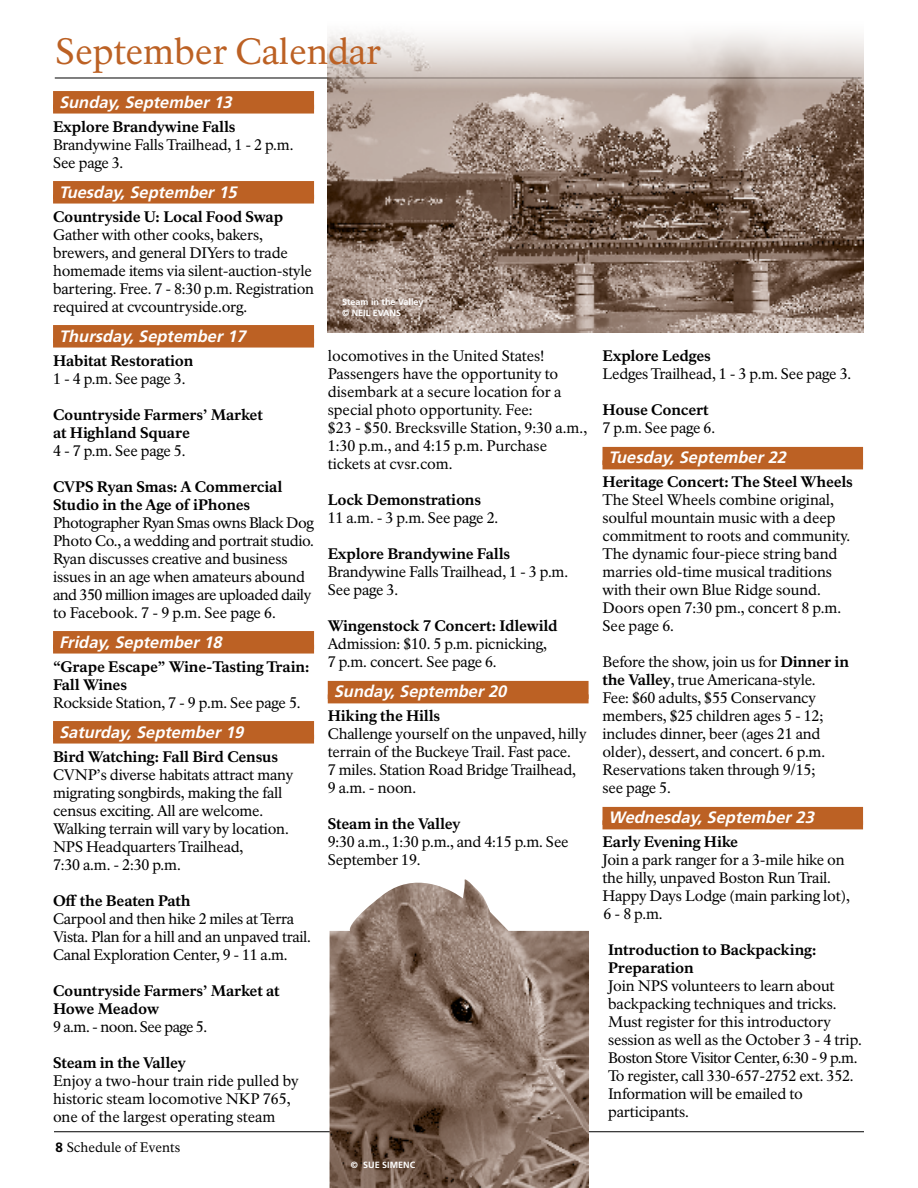
<style>
.page{position:relative;width:918px;height:1188px;background:#fff}
.page>*{position:absolute;margin:0;border:0;box-sizing:border-box;transform-origin:0 0}
.t1{font:36px "NPS Rawlinson OT";color:#bc6124}
.t2{font:italic 700 16.5px "Frutiger LT Std";color:#fff}
.t3{font:15px/18px "NPS Rawlinson OT";letter-spacing:-.01em;color:#000}
.t4{font:800 15px/18px "NPS Rawlinson OT";letter-spacing:-.01em;color:#000}
.t5{font:15px "NPS Rawlinson OT";letter-spacing:-.03em;color:#000}
.t6{font:13.5px "NPS Rawlinson OT";color:#000}
.t7{font:700 9px/10.8px "Frutiger LT Std";color:#fff}
.s1{font-family:"Frutiger LT Std";font-weight:700}
.s2{font-weight:800}
</style>
<div class="page">
<hr style="left:54px;top:1131px;width:810px;height:1px;background:#000">
<hr style="left:55px;top:78px;width:807px;height:1px;background:#000">
<div style="left:53px;top:91px;width:261px;height:18px;background:#bc6124"></div>
<div style="left:53px;top:105px;width:261px;height:9px;background:#bc6124"></div>
<div style="left:53px;top:181px;width:261px;height:18px;background:#bc6124"></div>
<div style="left:53px;top:195px;width:261px;height:9px;background:#bc6124"></div>
<div style="left:53px;top:325px;width:261px;height:18px;background:#bc6124"></div>
<div style="left:53px;top:339px;width:261px;height:9px;background:#bc6124"></div>
<div style="left:53px;top:631px;width:261px;height:18px;background:#bc6124"></div>
<div style="left:53px;top:645px;width:261px;height:9px;background:#bc6124"></div>
<div style="left:53px;top:721px;width:261px;height:18px;background:#bc6124"></div>
<div style="left:53px;top:735px;width:261px;height:9px;background:#bc6124"></div>
<div style="left:328px;top:681px;width:261px;height:18px;background:#bc6124"></div>
<div style="left:328px;top:694px;width:261px;height:9px;background:#bc6124"></div>
<div style="left:602px;top:447px;width:261px;height:18px;background:#bc6124"></div>
<div style="left:602px;top:460px;width:261px;height:9px;background:#bc6124"></div>
<div style="left:602px;top:807px;width:261px;height:18px;background:#bc6124"></div>
<div style="left:602px;top:820px;width:261px;height:9px;background:#bc6124"></div>
<img style="left:328px;top:31px;width:536px;height:301px">
<img style="left:330px;top:879px;width:259px;height:309px">
<h1 class="t1" style="left:56px;top:30px;width:327px">September Calendar</h1>
<p class="t2" style="left:59px;top:92px;width:178px">Sunday,September13</p>
<p class="t4" style="left:53px;top:118px;width:184px">Explore Brandywine Falls</p>
<p class="t3" style="left:53px;top:136px;width:242px">Brandywine Falls Trailhead, 1 - 2 p.m.<br>See page 3.</p>
<p class="t2" style="left:59px;top:182px;width:183px">Tuesday,September15</p>
<p class="t4" style="left:53px;top:208px;width:232px">Countryside U: Local Food Swap</p>
<p class="t3" style="left:53px;top:226px;width:262px">Gather with other cooks, bakers, brewers, and general DIYers to trade homemade items via silent-auction-style bartering. Free. 7 - 8:30 p.m. Registration required at cvcountryside.org.</p>
<p class="t2" style="left:59px;top:326px;width:192px">Thursday,September17</p>
<p class="t4" style="left:53px;top:352px;width:142px">Habitat Restoration</p>
<p class="t3" style="left:53px;top:370px;width:134px">1 - 4 p.m. See page 3.</p>
<p class="t4" style="left:53px;top:406px;width:211px">Countryside Farmers’ Market at Highland Square</p>
<p class="t3" style="left:53px;top:442px;width:134px">4 - 7 p.m. See page 5.</p>
<p class="t4" style="left:53px;top:478px;width:231px">CVPS Ryan Smas: A Commercial<br>Studio in the Age of iPhones</p>
<p class="t3" style="left:53px;top:514px;width:263px">Photographer Ryan Smas owns Black Dog Photo Co., a wedding and portrait studio.<br>Ryan discusses creative and business issues in an age when amateurs abound and 350 million images are uploaded daily to Facebook. 7 - 9 p.m. See page 6.</p>
<p class="t2" style="left:59px;top:632px;width:168px">Friday,September18</p>
<p class="t4" style="left:53px;top:658px;width:258px">“Grape Escape” Wine-Tasting Train:<br>Fall Wines</p>
<p class="t3" style="left:53px;top:694px;width:249px">Rockside Station, 7 - 9 p.m. See page 5.</p>
<p class="t2" style="left:59px;top:722px;width:190px">Saturday,September19</p>
<p class="t4" style="left:53px;top:748px;width:227px">Bird Watching: Fall Bird Census</p>
<p class="t3" style="left:53px;top:766px;width:242px">CVNP’s diverse habitats attract many migrating songbirds, making the fall census exciting. All are welcome.<br>Walking terrain will vary by location.<br>NPS Headquarters Trailhead,<br>7:30 a.m. - 2:30 p.m.</p>
<p class="t4" style="left:53px;top:892px;width:139px">Off the Beaten Path</p>
<p class="t3" style="left:53px;top:910px;width:259px">Carpool and then hike 2 miles at Terra<br>Vista. Plan for a hill and an unpaved trail.<br>Canal Exploration Center, 9 - 11 a.m.</p>
<p class="t4" style="left:53px;top:982px;width:228px">Countryside Farmers’ Market at<br>Howe Meadow</p>
<p class="t5" style="left:53px;top:1017px;width:156px">9 a.m. - noon. See page 5.</p>
<p class="t4" style="left:53px;top:1054px;width:134px">Steam in the Valley</p>
<p class="t3" style="left:53px;top:1072px;width:247px">Enjoy a two-hour train ride pulled by historic steam locomotive NKP 765, one of the largest operating steam</p>
<p class="t6" style="left:56px;top:1139px;width:126px"><span class="s1">8</span> Schedule of Events</p>
<p class="t7" style="left:342px;top:296px;width:83px">Steam in the Valley © NEIL EVANS</p>
<p class="t3" style="left:328px;top:347px;width:261px">locomotives in the United States!<br>Passengers have the opportunity to disembark at a secure location for a special photo opportunity. Fee:<br>$23 - $50. Brecksville Station, 9:30 a.m., 1:30 p.m., and 4:15 p.m. Purchase tickets at cvsr.com.</p>
<p class="t4" style="left:328px;top:491px;width:155px">Lock Demonstrations</p>
<p class="t3" style="left:328px;top:509px;width:172px">11 a.m. - 3 p.m. See page 2.</p>
<p class="t4" style="left:328px;top:545px;width:184px">Explore Brandywine Falls</p>
<p class="t3" style="left:328px;top:563px;width:242px">Brandywine Falls Trailhead, 1 - 3 p.m.<br>See page 3.</p>
<p class="t4" style="left:328px;top:617px;width:232px">Wingenstock 7 Concert: Idlewild</p>
<p class="t3" style="left:328px;top:635px;width:221px">Admission: $10. 5 p.m. picnicking,<br>7 p.m. concert. See page 6.</p>
<p class="t2" style="left:334px;top:682px;width:178px">Sunday,September20</p>
<p class="t4" style="left:328px;top:707px;width:114px">Hiking the Hills</p>
<p class="t3" style="left:328px;top:725px;width:260px">Challenge yourself on the unpaved, hilly terrain of the Buckeye Trail. Fast pace.<br>7 miles. Station Road Bridge Trailhead, 9 a.m. - noon.</p>
<p class="t4" style="left:328px;top:815px;width:134px">Steam in the Valley</p>
<p class="t3" style="left:328px;top:833px;width:242px">9:30 a.m., 1:30 p.m., and 4:15 p.m. See<br>September 19.</p>
<p class="t7" style="left:351px;top:1160px;width:66px">© SUE SIMENC</p>
<p class="t4" style="left:602px;top:347px;width:110px">Explore Ledges</p>
<p class="t3" style="left:602px;top:365px;width:250px">Ledges Trailhead, 1 - 3 p.m. See page 3.</p>
<p class="t4" style="left:602px;top:401px;width:108px">House Concert</p>
<p class="t3" style="left:602px;top:419px;width:114px">7 p.m. See page 6.</p>
<p class="t2" style="left:608px;top:448px;width:183px">Tuesday,September22</p>
<p class="t4" style="left:602px;top:473px;width:252px">Heritage Concert: The Steel Wheels</p>
<p class="t3" style="left:602px;top:491px;width:249px">The Steel Wheels combine original, soulful mountain music with a deep commitment to roots and community.<br>The dynamic four-piece string band marries old-time musical traditions with their own Blue Ridge sound.<br>Doors open 7:30 pm., concert 8 p.m.<br>See page 6.</p>
<p class="t3" style="left:602px;top:653px;width:248px">Before the show, join us for <span class="s2">Dinner in the Valley</span>, true Americana-style.<br>Fee: $60 adults, $55 Conservancy members, $25 children ages 5 - 12; includes dinner, beer (ages 21 and older), dessert, and concert. 6 p.m.<br>Reservations taken through 9/15;<br>see page 5.</p>
<p class="t2" style="left:608px;top:808px;width:211px">Wednesday,September23</p>
<p class="t4" style="left:602px;top:833px;width:137px">Early Evening Hike</p>
<p class="t3" style="left:602px;top:851px;width:249px">Join a park ranger for a 3-mile hike on the hilly, unpaved Boston Run Trail.<br>Happy Days Lodge (main parking lot),<br>6 - 8 p.m.</p>
<p class="t4" style="left:608px;top:941px;width:210px">Introduction to Backpacking:<br>Preparation</p>
<p class="t3" style="left:608px;top:977px;width:255px">Join NPS volunteers to learn about backpacking techniques and tricks.<br>Must register for this introductory session as well as the October 3 - 4 trip.<br>Boston Store Visitor Center, 6:30 - 9 p.m.<br>To register, call 330-657-2752 ext. 352.<br>Information will be emailed to participants.</p>
</div>
